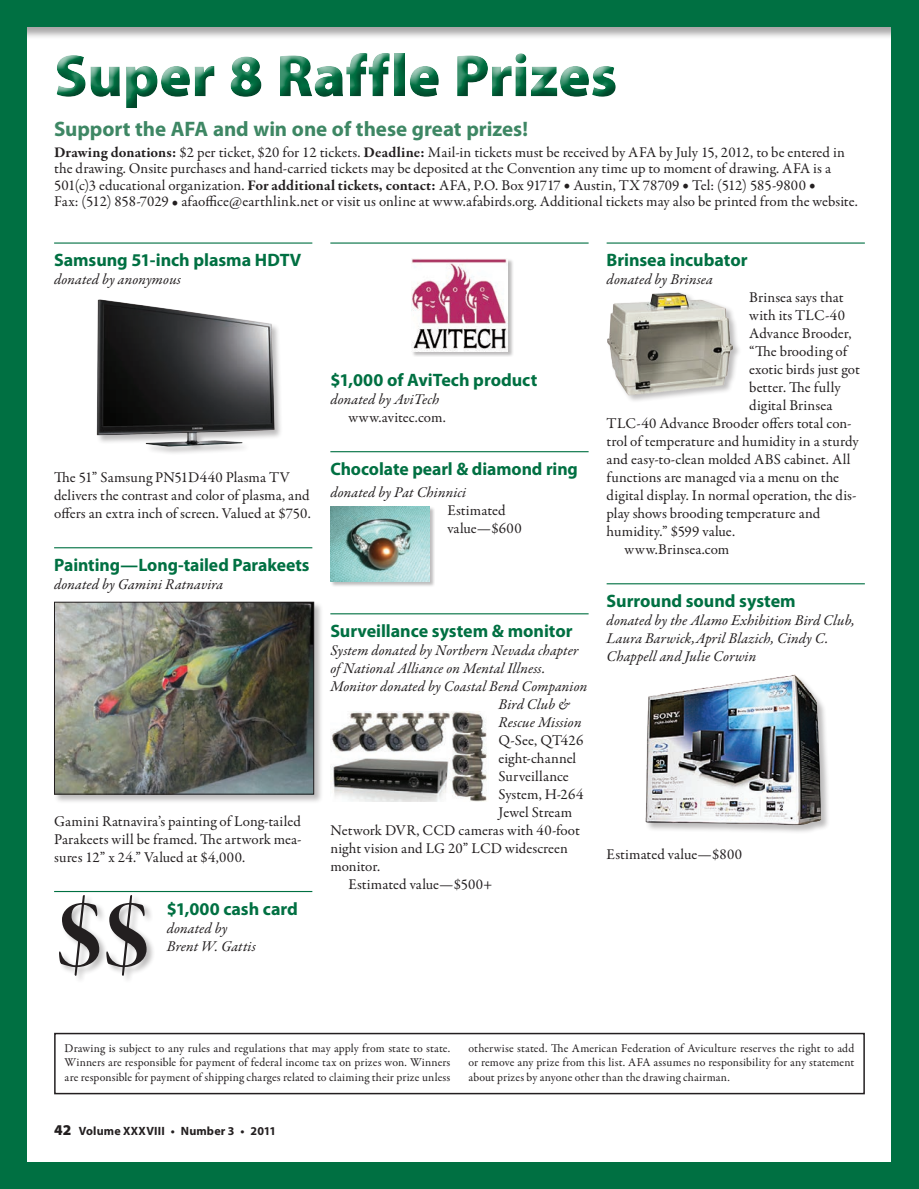
<style>
.page{position:relative;width:919px;height:1189px;background:#fff}
.page>*{position:absolute;margin:0;border:0;box-sizing:border-box;transform-origin:0 0}
.t1{font:113.85px "Garamond Premr Pro Bd Disp";color:#231f20}
.t2{font:900 60px "Myriad Pro";letter-spacing:-.005em;color:#007042}
.Subhead__14_pt_left{font:700 21px "Myriad Pro";letter-spacing:-.005em;color:#3e8764}
.Subhead__12_w_rule_a{font:700 18px "Myriad Pro";letter-spacing:-.005em;color:#007042}
.Body_Text__10pt{font:15px/18px "Garamond Premr Pro";color:#231f20}
.Body_Text__10pt-2{font:italic 15px/18px "Garamond Premr Pro";letter-spacing:.005em;color:#231f20}
.Folio__Recto{font:900 15px "Myriad Pro";color:#231f20}
.t3{font:12px/14.2px "Garamond Premr Pro";letter-spacing:.015em;color:#231f20;text-align:justify}
.Footer__Recto{font:700 12px "Myriad Pro";letter-spacing:.015em;color:#231f20}
.s1{font-weight:700}
</style>
<div class="page">
<div style="left:0;top:0;width:918px;height:40px;background:#231f20;opacity:.4"></div>
<div style="left:0;top:0;width:918px;height:27px;background:#007042"></div>
<div style="left:0;top:1161px;width:918px;height:27px;background:#007042"></div>
<div style="left:0;top:9px;width:27px;height:1170px;background:#007042"></div>
<div style="left:891px;top:9px;width:27px;height:1170px;background:#007042"></div>
<div style="left:54px;top:1032px;width:810px;height:62px;border:2px solid #231f20"></div>
<hr style="left:54px;top:242px;width:258px;height:1px;background:#007042">
<hr style="left:54px;top:547px;width:258px;height:1px;background:#007042">
<hr style="left:54px;top:890px;width:258px;height:1px;background:#007042">
<img style="left:96px;top:299px;width:185px;height:154px">
<div style="left:54px;top:601px;width:270px;height:202px;background:#231f20;opacity:.3"></div>
<img style="left:56px;top:603px;width:256px;height:189px">
<div style="left:54px;top:601px;width:260px;height:193px;border:1px solid #231f20"></div>
<div style="left:58px;top:894px;width:98px;height:90px;background:#231f20;opacity:.3"></div>
<hr style="left:330px;top:242px;width:258px;height:1px;background:#007042">
<hr style="left:330px;top:451px;width:258px;height:1px;background:#007042">
<hr style="left:330px;top:613px;width:258px;height:1px;background:#007042">
<div style="left:411px;top:258px;width:102px;height:99px;background:#231f20;opacity:.3"></div>
<img style="left:411px;top:258px;width:96px;height:93px">
<div style="left:330px;top:506px;width:105px;height:81px;background:#231f20;opacity:.3"></div>
<img style="left:330px;top:506px;width:99px;height:75px">
<hr style="left:606px;top:242px;width:258px;height:1px;background:#007042">
<hr style="left:606px;top:583px;width:258px;height:1px;background:#007042">
<div style="left:607px;top:291px;width:135px;height:112px;background:#231f20;opacity:.3"></div>
<img style="left:607px;top:291px;width:125px;height:112px">
<div style="left:645px;top:674px;width:185px;height:160px;background:#231f20;opacity:.3"></div>
<img style="left:645px;top:674px;width:185px;height:154px">
<div style="left:48px;top:46px;width:578px;height:67px;background:#231f20;opacity:.4"></div>
<img style="left:330px;top:711px;width:157px;height:89px">
<h2 class="t2" style="left:54px;top:42px;width:564px">Super 8 Raffle Prizes</h2>
<p class="Subhead__14_pt_left" style="left:54px;top:115px;width:475px">Support the AFA and win one of these great prizes!</p>
<p class="Body_Text__10pt" style="left:54px;top:144px;width:805px;line-height:16.5px"><span class="s1">Drawing donations:</span> $2 per ticket, $20 for 12 tickets. <span class="s1">Deadline:</span> Mail-in tickets must be received by AFA by July 15, 2012, to be entered in the drawing. Onsite purchases and hand-carried tickets may be deposited at the Convention any time up to moment of drawing. AFA is a 501(c)3 educational organization. <span class="s1">For additional tickets, contact:</span> AFA, P.O. Box 91717 • Austin, TX 78709 • Tel: (512) 585-9800 •<br>Fax: (512) 858-7029 • afaoffice@earthlink.net or visit us online at www.afabirds.org. Additional tickets may also be printed from the website.</p>
<p class="Subhead__12_w_rule_a" style="left:54px;top:248px;width:249px">Samsung 51-inch plasma HDTV</p>
<p class="Body_Text__10pt-2" style="left:54px;top:271px;width:128px">donated by anonymous</p>
<p class="Body_Text__10pt" style="left:54px;top:469px;width:258px">The 51” Samsung PN51D440 Plasma TV delivers the contrast and color of plasma, and offers an extra inch of screen. Valued at $750.</p>
<p class="Subhead__12_w_rule_a" style="left:54px;top:553px;width:257px">Painting—Long-tailed Parakeets</p>
<p class="Body_Text__10pt-2" style="left:54px;top:576px;width:171px">donated by Gamini Ratnavira</p>
<p class="Body_Text__10pt" style="left:54px;top:812px;width:249px;text-align:justify">Gamini Ratnavira’s painting of Long-tailed Parakeets will be framed. The artwork mea&shy;sures 12” x 24.” Valued at $4,000.</p>
<p class="t1" style="left:54px;top:874px;width:99px">$$</p>
<p class="Subhead__12_w_rule_a" style="left:167px;top:896px;width:133px">$1,000 cash card</p>
<p class="Body_Text__10pt-2" style="left:167px;top:919px;width:91px">donated by<br>Brent W. Gattis</p>
<p class="Subhead__12_w_rule_a" style="left:330px;top:368px;width:208px">$1,000 of AviTech product</p>
<p class="Body_Text__10pt-2" style="left:330px;top:391px;width:111px">donated by AviTech</p>
<p class="Body_Text__10pt" style="left:348px;top:409px;width:99px">www.avitec.com.</p>
<p class="Subhead__12_w_rule_a" style="left:330px;top:457px;width:249px">Chocolate pearl &amp; diamond ring</p>
<p class="Body_Text__10pt-2" style="left:330px;top:484px;width:137px">donated by Pat Chinnici</p>
<p class="Body_Text__10pt" style="left:447px;top:502px;width:76px">Estimated value—$600</p>
<p class="Subhead__12_w_rule_a" style="left:330px;top:619px;width:243px">Surveillance system &amp; monitor</p>
<p class="Body_Text__10pt-2" style="left:330px;top:642px;width:249px">System donated by Northern Nevada chapter</p>
<p class="Body_Text__10pt-2" style="left:330px;top:660px;width:217px">of National Alliance on Mental Illness.</p>
<p class="Body_Text__10pt-2" style="left:330px;top:678px;width:258px">Monitor donated by Coastal Bend Companion</p>
<p class="Body_Text__10pt-2" style="left:498px;top:696px;width:73px">Bird Club &amp;</p>
<p class="Body_Text__10pt-2" style="left:498px;top:714px;width:85px">Rescue Mission</p>
<p class="Body_Text__10pt" style="left:498px;top:731px;width:86px">Q-See, QT426</p>
<p class="Body_Text__10pt" style="left:498px;top:749px;width:79px">eight-channel</p>
<p class="Body_Text__10pt" style="left:498px;top:767px;width:72px">Surveillance</p>
<p class="Body_Text__10pt" style="left:498px;top:785px;width:86px">System, H-264</p>
<p class="Body_Text__10pt" style="left:498px;top:803px;width:75px">Jewel Stream</p>
<p class="Body_Text__10pt" style="left:330px;top:821px;width:251px">Network DVR, CCD cameras with 40-foot</p>
<p class="Body_Text__10pt" style="left:330px;top:839px;width:239px">night vision and LG 20” LCD widescreen</p>
<p class="Body_Text__10pt" style="left:330px;top:857px;width:51px">monitor.</p>
<p class="Body_Text__10pt" style="left:348px;top:875px;width:146px">Estimated value—$500+</p>
<p class="Subhead__12_w_rule_a" style="left:606px;top:248px;width:142px">Brinsea incubator</p>
<p class="Body_Text__10pt-2" style="left:606px;top:271px;width:108px">donated by Brinsea</p>
<p class="Body_Text__10pt" style="left:749px;top:289px;width:96px">Brinsea says that</p>
<p class="Body_Text__10pt" style="left:749px;top:307px;width:97px">with its TLC-40</p>
<p class="Body_Text__10pt" style="left:749px;top:325px;width:104px">Advance Brooder,</p>
<p class="Body_Text__10pt" style="left:749px;top:343px;width:99px">“The brooding of</p>
<p class="Body_Text__10pt" style="left:749px;top:361px;width:112px">exotic birds just got</p>
<p class="Body_Text__10pt" style="left:749px;top:379px;width:93px">better. The fully</p>
<p class="Body_Text__10pt" style="left:749px;top:397px;width:84px">digital Brinsea</p>
<p class="Body_Text__10pt" style="left:606px;top:415px;width:246px">TLC-40 Advance Brooder offers total con-</p>
<p class="Body_Text__10pt" style="left:606px;top:433px;width:253px">trol of temperature and humidity in a sturdy</p>
<p class="Body_Text__10pt" style="left:606px;top:451px;width:245px">and easy-to-clean molded ABS cabinet. All</p>
<p class="Body_Text__10pt" style="left:606px;top:469px;width:234px">functions are managed via a menu on the</p>
<p class="Body_Text__10pt" style="left:606px;top:487px;width:251px">digital display. In normal operation, the dis-</p>
<p class="Body_Text__10pt" style="left:606px;top:505px;width:215px">play shows brooding temperature and</p>
<p class="Body_Text__10pt" style="left:606px;top:523px;width:130px">humidity.” $599 value.</p>
<p class="Body_Text__10pt" style="left:624px;top:541px;width:106px">www.Brinsea.com</p>
<p class="Subhead__12_w_rule_a" style="left:606px;top:589px;width:190px">Surround sound system</p>
<p class="Body_Text__10pt-2" style="left:606px;top:612px;width:250px">donated by the Alamo Exhibition Bird Club,<br>Laura Barwick,April Blazich, Cindy C.<br>Chappell and Julie Corwin</p>
<p class="Body_Text__10pt" style="left:606px;top:845px;width:137px">Estimated value—$800</p>
<p class="t3" style="left:65px;top:1041px;width:387px">Drawing is subject to any rules and regulations that may apply from state to state.<br>Winners are responsible for payment of federal income tax on prizes won. Winners are responsible for payment of shipping charges related to claiming their prize unless</p>
<p class="t3" style="left:468px;top:1041px;width:387px">otherwise stated. The American Federation of Aviculture reserves the right to add or remove any prize from this list. AFA assumes no responsibility for any statement about prizes by anyone other than the drawing chairman.</p>
<p class="Folio__Recto" style="left:54px;top:1120px;width:19px">42</p>
<p class="Footer__Recto" style="left:79px;top:1122px;width:199px">Volume XXXVIII • Number 3 • 2011</p>
</div>
